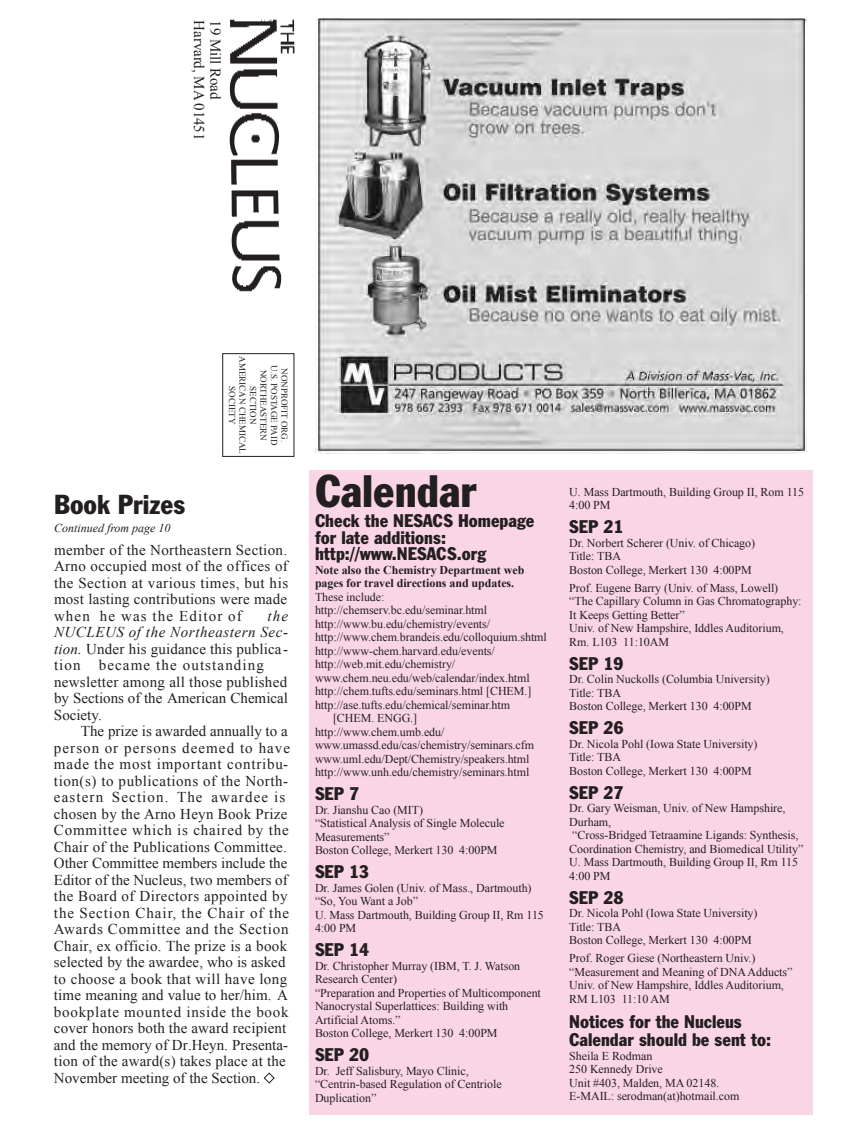
<style>
.page{position:relative;width:864px;height:1134px;background:#fff}
.page>*{position:absolute;margin:0;border:0;box-sizing:border-box;transform-origin:0 0}
.t1{font:condensed 45px "Franklin Gothic BT";color:#231f20}
.t2{font:condensed 27px "Franklin Gothic BT";color:#231f20}
.t3{font:condensed 18px/16.5px "Franklin Gothic BT";color:#231f20}
.t4{font:15px/16.5px "Times New Roman";letter-spacing:.015em;color:#231f20}
.t5{font:15px "Times New Roman";letter-spacing:-.005em;color:#231f20}
.t6{font:12px/13.5px "Times New Roman";letter-spacing:-.005em;color:#231f20}
.t7{font:700 12px/13.5px "Times New Roman";letter-spacing:-.005em;color:#231f20}
.t8{font:italic 12px "Times New Roman";color:#231f20}
.t9{font:9px/10.5px "Times New Roman";color:#231f20;text-align:center}
.s1{font-style:italic}
.s2{color:#fff}
</style>
<div class="page">
<div style="left:309px;top:470px;width:504px;height:644px;background:#fad5e5"></div>
<img style="left:229px;top:19px;width:66px;height:273px">
<div style="left:222px;top:353px;width:72px;height:104px;border:1px solid #231f20"></div>
<img style="left:315px;top:18px;width:491px;height:435px">
<p class="t5" style="left:209px;top:20px;width:122px;rotate:90deg">Harvard, MA 01451</p>
<p class="t5" style="left:226px;top:20px;width:81px;rotate:90deg">19 Mill Road</p>
<h2 class="t2" style="left:54px;top:495px;width:133px">Book Prizes</h2>
<p class="t8" style="left:54px;top:520px;width:118px">Continued from page 10</p>
<p class="t9" style="left:269px;top:356px;width:99px;rotate:90deg">NORTHEASTERN<br>SECTION<br>AMERICAN CHEMICAL<br>SOCIETY</p>
<p class="t9" style="left:279px;top:365px;width:82px;rotate:90deg">U.S. POSTAGE PAID</p>
<p class="t9" style="left:290px;top:368px;width:75px;rotate:90deg">NONPROFIT ORG.</p>
<p class="t4" style="left:54px;top:541px;width:236px;text-align:justify">member of the Northeastern Section.<br>Arno occupied most of the offices of the Section at various times, but his most lasting contributions were made when he was the Editor of</p>
<p class="t4" style="left:54px;top:607px;width:236px;text-indent:213px"><span class="s1">the<br>NUCLEUS of the Northeastern Sec&shy;tion.</span> Under his guidance this publica&shy;tion became the outstanding newsletter among all those published by Sections of the American Chemical<br>Society.</p>
<p class="t4" style="left:54px;top:723px;width:238px;text-indent:27px">The prize is awarded annually to a person or persons deemed to have made the most important contribu&shy;tion(s) to publications of the North&shy;eastern Section. The awardee is chosen by the Arno Heyn Book Prize Committee which is chaired by the Chair of the Publications Committee.<br>Other Committee members include the Editor of the Nucleus, two members of the Board of Directors appointed by the Section Chair, the Chair of the Awards Committee and the Section Chair, ex officio. The prize is a book selected by the awardee, who is asked to choose a book that will have long time meaning and value to her/him. A bookplate mounted inside the book cover honors both the award recipient and the memory of Dr.Heyn. Presenta&shy;tion of the award(s) takes place at the November meeting of the Section. <span class="s2">◆</span></p>
<h1 class="t1" style="left:315px;top:475px;width:163px">Calendar</h1>
<h3 class="t3" style="left:315px;top:514px;width:221px">Check the NESACS Homepage for late additions: http://www.NESACS.org</h3>
<p class="t7" style="left:315px;top:563px;width:211px">Note also the Chemistry Department web pages for travel directions and updates.</p>
<p class="t6" style="left:315px;top:590px;width:71px">These include:</p>
<p class="t6" style="left:315px;top:603px;width:174px">http://chemserv.bc.edu/seminar.html</p>
<p class="t6" style="left:315px;top:617px;width:177px">http://www.bu.edu/chemistry/events/</p>
<p class="t6" style="left:315px;top:630px;width:233px">http://www.chem.brandeis.edu/colloquium.shtml</p>
<p class="t6" style="left:315px;top:644px;width:181px">http://www-chem.harvard.edu/events/</p>
<p class="t6" style="left:315px;top:657px;width:142px">http://web.mit.edu/chemistry/</p>
<p class="t6" style="left:315px;top:671px;width:216px">www.chem.neu.edu/web/calendar/index.html</p>
<p class="t6" style="left:315px;top:684px;width:218px">http://chem.tufts.edu/seminars.html [CHEM.]</p>
<p class="t6" style="left:315px;top:698px;width:197px">http://ase.tufts.edu/chemical/seminar.htm</p>
<p class="t6" style="left:333px;top:711px;width:86px">[CHEM. ENGG.]</p>
<p class="t6" style="left:315px;top:725px;width:131px">http://www.chem.umb.edu/</p>
<p class="t6" style="left:315px;top:738px;width:221px">www.umassd.edu/cas/chemistry/seminars.cfm</p>
<p class="t6" style="left:315px;top:752px;width:216px">www.uml.edu/Dept/Chemistry/speakers.html</p>
<p class="t6" style="left:315px;top:765px;width:216px">http://www.unh.edu/chemistry/seminars.html</p>
<h3 class="t3" style="left:315px;top:787px;width:46px">SEP 7</h3>
<p class="t6" style="left:315px;top:803px;width:191px">Dr. Jianshu Cao (MIT)<br>“Statistical Analysis of Single Molecule<br>Measurements”<br>Boston College, Merkert 130 4:00PM</p>
<h3 class="t3" style="left:315px;top:865px;width:56px">SEP 13</h3>
<p class="t6" style="left:315px;top:881px;width:230px">Dr. James Golen (Univ. of Mass., Dartmouth) “So, You Want a Job”<br>U. Mass Dartmouth, Building Group II, Rm 115<br>4:00 PM</p>
<h3 class="t3" style="left:315px;top:943px;width:56px">SEP 14</h3>
<p class="t6" style="left:315px;top:959px;width:227px">Dr. Christopher Murray (IBM, T. J. Watson Research Center)<br>“Preparation and Properties of Multicomponent Nanocrystal Superlattices: Building with Artificial Atoms.”<br>Boston College, Merkert 130 4:00PM</p>
<h3 class="t3" style="left:315px;top:1048px;width:56px">SEP 20</h3>
<p class="t6" style="left:315px;top:1064px;width:188px">Dr. Jeff Salisbury, Mayo Clinic, “Centrin-based Regulation of Centriole<br>Duplication”</p>
<p class="t6" style="left:569px;top:485px;width:236px">U. Mass Dartmouth, Building Group II, Rom 115<br>4:00 PM</p>
<h3 class="t3" style="left:569px;top:520px;width:56px">SEP 21</h3>
<p class="t6" style="left:569px;top:536px;width:187px">Dr. Norbert Scherer (Univ. of Chicago)<br>Title: TBA<br>Boston College, Merkert 130 4:00PM</p>
<p class="t6" style="left:569px;top:581px;width:234px">Prof. Eugene Barry (Univ. of Mass, Lowell) “The Capillary Column in Gas Chromatography:<br>It Keeps Getting Better”<br>Univ. of New Hampshire, Iddles Auditorium, Rm. L103 11:10AM</p>
<h3 class="t3" style="left:569px;top:657px;width:56px">SEP 19</h3>
<p class="t6" style="left:569px;top:673px;width:202px">Dr. Colin Nuckolls (Columbia University)<br>Title: TBA<br>Boston College, Merkert 130 4:00PM</p>
<h3 class="t3" style="left:569px;top:721px;width:56px">SEP 26</h3>
<p class="t6" style="left:569px;top:737px;width:190px">Dr. Nicola Pohl (Iowa State University)<br>Title: TBA<br>Boston College, Merkert 130 4:00PM</p>
<h3 class="t3" style="left:569px;top:786px;width:56px">SEP 27</h3>
<p class="t6" style="left:569px;top:802px;width:236px">Dr. Gary Weisman, Univ. of New Hampshire, Durham,<br>“Cross-Bridged Tetraamine Ligands: Synthesis, Coordination Chemistry, and Biomedical Utility” U. Mass Dartmouth, Building Group II, Rm 115<br>4:00 PM</p>
<h3 class="t3" style="left:569px;top:891px;width:56px">SEP 28</h3>
<p class="t6" style="left:569px;top:907px;width:190px">Dr. Nicola Pohl (Iowa State University)<br>Title: TBA<br>Boston College, Merkert 130 4:00PM</p>
<p class="t6" style="left:569px;top:952px;width:225px">Prof. Roger Giese (Northeastern Univ.) “Measurement and Meaning of DNA Adducts” Univ. of New Hampshire, Iddles Auditorium, RM L103 11:10 AM</p>
<h3 class="t3" style="left:569px;top:1014px;width:203px;line-height:18px">Notices for the Nucleus<br>Calendar should be sent to:</h3>
<p class="t6" style="left:569px;top:1049px;width:172px">Sheila E Rodman<br>250 Kennedy Drive<br>Unit #403, Malden, MA 02148.<br>E-MAIL: serodman(at)hotmail.com</p>
</div>
